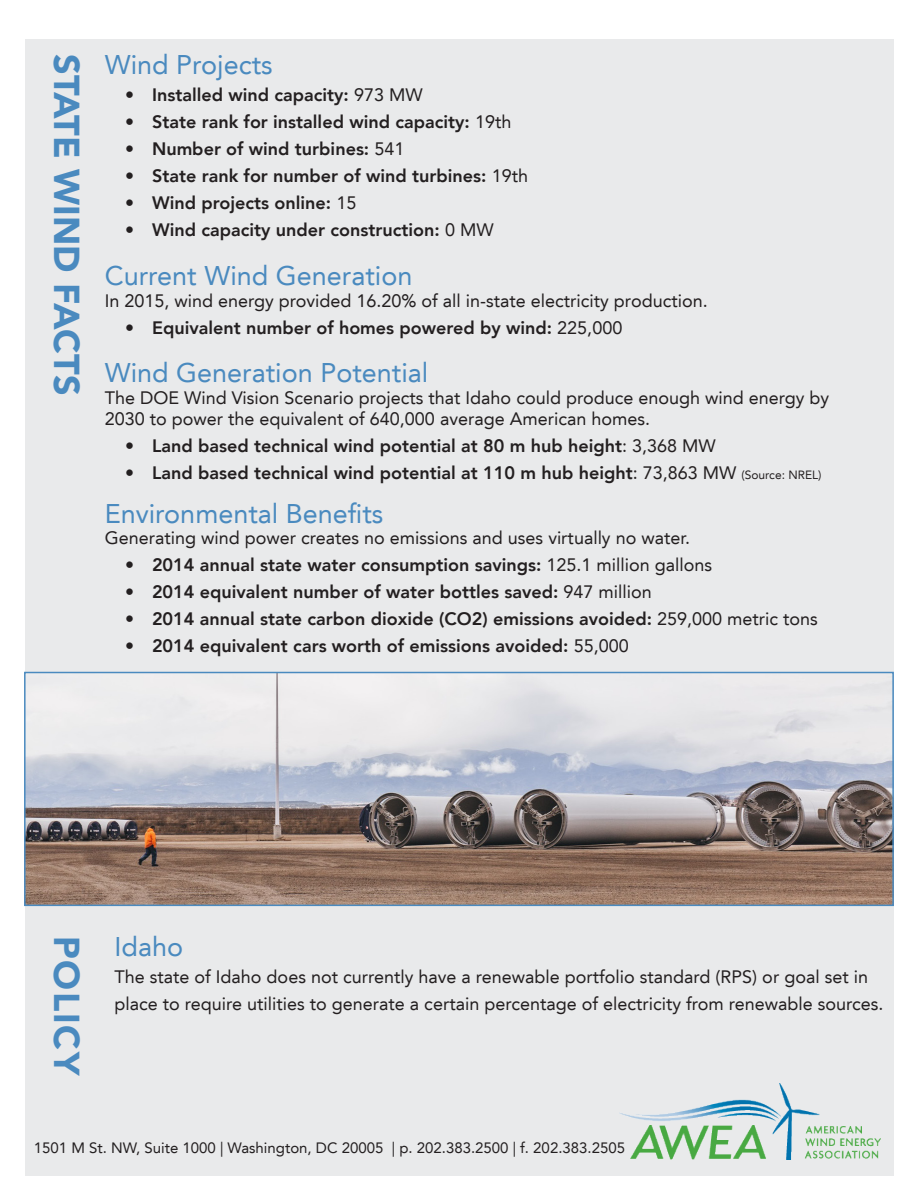
<style>
.page{position:relative;width:918px;height:1188px;background:#fff}
.page>*{position:absolute;margin:0;border:0;box-sizing:border-box;transform-origin:0 0}
.t1{font:900 36px "Avenir LT";color:#4a8abf}
.t2{font:27px "Avenir LT";color:#4a8abf}
.t3{font:800 18px "Avenir LT";color:#231f20}
.t4{font:18px/21.6px "Avenir LT";color:#231f20}
.t5{font:15px "Avenir LT";color:#231f20}
.s1{font-weight:400}
.s2{font-weight:400;font-size:12px}
</style>
<div class="page">
<div style="left:26px;top:40px;width:868px;height:1136px;background:#e9eaeb"></div>
<img style="left:620px;top:1084px;width:261px;height:75px">
<img style="left:27px;top:675px;width:864px;height:228px">
<div style="left:24px;top:672px;width:870px;height:234px;border:2px solid #4a8abf"></div>
<p class="t1" style="left:88px;top:54px;width:343px;rotate:90deg">STATE WIND FACTS</p>
<p class="t2" style="left:105px;top:49px;width:170px">Wind Projects</p>
<p class="t3" style="left:125px;top:85px;width:299px">• Installed wind capacity: <span class="s1">973 MW</span></p>
<p class="t3" style="left:125px;top:112px;width:388px">• State rank for installed wind capacity: <span class="s1">19th</span></p>
<p class="t3" style="left:125px;top:139px;width:281px">• Number of wind turbines: <span class="s1">541</span></p>
<p class="t3" style="left:125px;top:166px;width:405px">• State rank for number of wind turbines: <span class="s1">19th</span></p>
<p class="t3" style="left:125px;top:193px;width:233px">• Wind projects online: <span class="s1">15</span></p>
<p class="t3" style="left:125px;top:220px;width:370px">• Wind capacity under construction: <span class="s1">0 MW</span></p>
<p class="t2" style="left:105px;top:260px;width:309px">Current Wind Generation</p>
<p class="t4" style="left:105px;top:290px;width:604px">In 2015, wind energy provided 16.20% of all in-state electricity production.</p>
<p class="t3" style="left:125px;top:317px;width:499px">• Equivalent number of homes powered by wind: <span class="s1">225,000</span></p>
<p class="t2" style="left:105px;top:357px;width:325px">Wind Generation Potential</p>
<p class="t4" style="left:105px;top:387px;width:726px">The DOE Wind Vision Scenario projects that Idaho could produce enough wind energy by<br>2030 to power the equivalent of 640,000 average American homes.</p>
<p class="t3" style="left:125px;top:436px;width:592px">• Land based technical wind potential at 80 m hub height<span class="s1">: 3,368 MW</span></p>
<p class="t3" style="left:125px;top:463px;width:698px">• Land based technical wind potential at 110 m hub height<span class="s1">: 73,863 MW</span> <span class="s2">(Source: NREL)</span></p>
<p class="t2" style="left:105px;top:498px;width:280px">Environmental Benefits</p>
<p class="t4" style="left:105px;top:527px;width:587px">Generating wind power creates no emissions and uses virtually no water.</p>
<p class="t3" style="left:125px;top:554px;width:589px">• 2014 annual state water consumption savings: <span class="s1">125.1 million gallons</span></p>
<p class="t3" style="left:125px;top:581px;width:528px">• 2014 equivalent number of water bottles saved: <span class="s1">947 million</span></p>
<p class="t3" style="left:125px;top:608px;width:694px">• 2014 annual state carbon dioxide (CO2) emissions avoided: <span class="s1">259,000 metric tons</span></p>
<p class="t3" style="left:125px;top:635px;width:505px">• 2014 equivalent cars worth of emissions avoided: <span class="s1">55,000</span></p>
<p class="t1" style="left:88px;top:936px;width:143px;rotate:90deg">POLICY</p>
<p class="t2" style="left:115px;top:931px;width:70px">Idaho</p>
<p class="t4" style="left:115px;top:963px;width:771px;line-height:27px">The state of Idaho does not currently have a renewable portfolio standard (RPS) or goal set in place to require utilities to generate a certain percentage of electricity from renewable sources.</p>
<p class="t5" style="left:34px;top:1139px;width:593px">1501 M St. NW, Suite 1000 | Washington, DC 20005 | p. 202.383.2500 | f. 202.383.2505</p>
</div>
